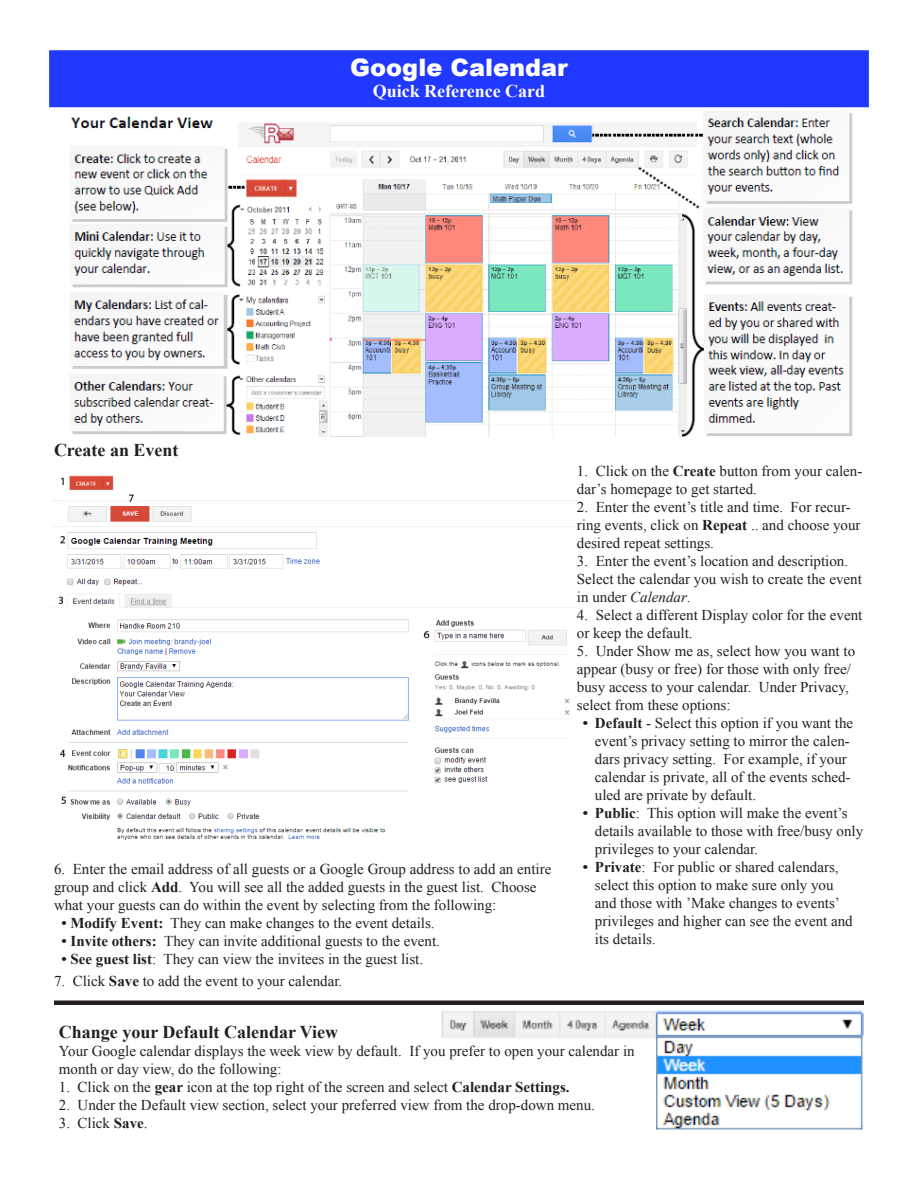
<style>
.page{position:relative;width:918px;height:1188px;background:#fff}
.page>*{position:absolute;margin:0;border:0;box-sizing:border-box;transform-origin:0 0}
.t1{font:900 24px "Arial";color:#fff}
.t2{font:700 18px "Times New Roman";color:#231f20}
.t3{font:700 18px "Times New Roman";color:#fff}
.t4{font:15px/18px "Times New Roman";color:#231f20}
.s1{font-weight:700}
.s2{font-style:italic}
</style>
<div class="page">
<div style="left:53px;top:54px;width:812px;height:50px;background:#2038ff"></div>
<div style="left:49px;top:50px;width:820px;height:57px;border:8px solid #2038ff"></div>
<img style="left:70px;top:113px;width:783px;height:323px">
<img style="left:51px;top:475px;width:526px;height:365px">
<img style="left:441px;top:1011px;width:216px;height:33px">
<img style="left:657px;top:1010px;width:207px;height:120px">
<div style="left:54px;top:1000px;width:810px;height:5px;background:#231f20"></div>
<p class="t2" style="left:54px;top:438px;width:126px">Create an Event</p>
<p class="t1" style="left:350px;top:50px;width:219px">Google Calendar</p>
<p class="t3" style="left:373px;top:79px;width:174px">Quick Reference Card</p>
<p class="t4" style="left:577px;top:462px;width:287px">1. Click on the <span class="s1">Create</span> button from your calen&shy;dar’s homepage to get started.</p>
<p class="t4" style="left:577px;top:498px;width:285px">2. Enter the event’s title and time. For recur&shy;ring events, click on <span class="s1">Repeat</span> .. and choose your desired repeat settings.</p>
<p class="t4" style="left:577px;top:552px;width:286px">3. Enter the event’s location and description.<br>Select the calendar you wish to create the event in under <span class="s2">Calendar</span>.</p>
<p class="t4" style="left:577px;top:606px;width:287px">4. Select a different Display color for the event or keep the default.</p>
<p class="t4" style="left:577px;top:642px;width:280px">5. Under Show me as, select how you want to appear (busy or free) for those with only free/ busy access to your calendar. Under Privacy, select from these options:</p>
<p class="t4" style="left:595px;top:714px;width:260px;text-indent:-12px"><span class="s1">• Default</span> - Select this option if you want the event’s privacy setting to mirror the calen&shy;dars privacy setting. For example, if your calendar is private, all of the events sched&shy;uled are private by default.</p>
<p class="t4" style="left:595px;top:804px;width:270px;text-indent:-12px"><span class="s1">• Public</span>: This option will make the event’s details available to those with free/busy only privileges to your calendar.</p>
<p class="t4" style="left:595px;top:858px;width:259px;text-indent:-12px"><span class="s1">• Private</span>: For public or shared calendars, select this option to make sure only you and those with ’Make changes to events’ privileges and higher can see the event and its details.</p>
<p class="t4" style="left:54px;top:860px;width:499px">6. Enter the email address of all guests or a Google Group address to add an entire group and click <span class="s1">Add</span>. You will see all the added guests in the guest list. Choose what your guests can do within the event by selecting from the following:</p>
<p class="t4" style="left:62px;top:914px;width:375px"><span class="s1">• Modify Event:</span> They can make changes to the event details.</p>
<p class="t4" style="left:62px;top:932px;width:380px"><span class="s1">• Invite others:</span> They can invite additional guests to the event.</p>
<p class="t4" style="left:62px;top:950px;width:363px"><span class="s1">• See guest list</span>: They can view the invitees in the guest list.</p>
<p class="t4" style="left:54px;top:972px;width:290px">7. Click <span class="s1">Save</span> to add the event to your calendar.</p>
<p class="t2" style="left:59px;top:1020px;width:281px">Change your Default Calendar View</p>
<p class="t4" style="left:59px;top:1042px;width:577px">Your Google calendar displays the week view by default. If you prefer to open your calendar in month or day view, do the following:</p>
<p class="t4" style="left:59px;top:1078px;width:512px">1. Click on the <span class="s1">gear</span> icon at the top right of the screen and select <span class="s1">Calendar Settings.</span></p>
<p class="t4" style="left:59px;top:1096px;width:538px">2. Under the Default view section, select your preferred view from the drop-down menu.</p>
<p class="t4" style="left:59px;top:1114px;width:90px">3. Click <span class="s1">Save</span>.</p>
</div>
